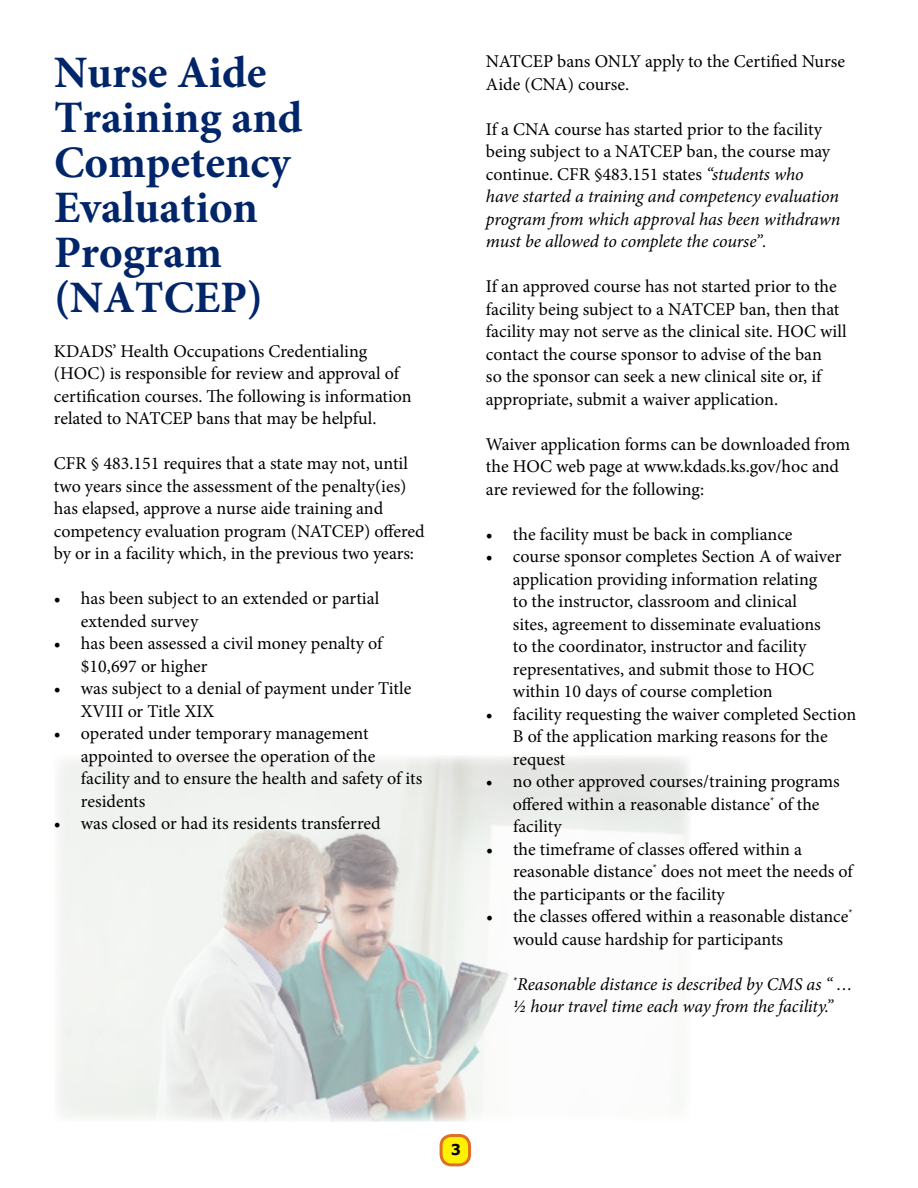
<style>
.page{position:relative;width:918px;height:1188px;background:#fff}
.page>*{position:absolute;margin:0;border:0;box-sizing:border-box;transform-origin:0 0}
.t1{font:700 45px/45px "Minion Pro";color:#002569}
.t2{font:18px/22.5px "Minion Pro";color:#000}
.t3{font:italic 18px/22.5px "Minion Pro";letter-spacing:-.01em;color:#000}
.t4{font:700 15px "Tahoma";color:#000}
.s1{font-style:normal}
</style>
<div class="page">
<img style="left:59px;top:756px;width:630px;height:366px">
<div style="left:441px;top:1136px;width:29px;height:29px;background:#fff200;border-radius:10px"></div>
<div style="left:440px;top:1134px;width:31px;height:32px;border:3px solid #df6f25;border-radius:10px"></div>
<h1 class="t1" style="left:54px;top:49px;width:250px">Nurse Aide<br>Training and<br>Competency<br>Evaluation<br>Program (NATCEP)</h1>
<p class="t2" style="left:54px;top:340px;width:359px">KDADS’ Health Occupations Credentialing (HOC) is responsible for review and approval of certification courses. The following is information related to NATCEP bans that may be helpful.</p>
<p class="t2" style="left:54px;top:452px;width:372px">CFR § 483.151 requires that a state may not, until two years since the assessment of the penalty(ies) has elapsed, approve a nurse aide training and competency evaluation program (NATCEP) offered by or in a facility which, in the previous two years:</p>
<p class="t2" style="left:81px;top:587px;width:300px;text-indent:-27px">• has been subject to an extended or partial extended survey</p>
<p class="t2" style="left:81px;top:632px;width:303px;text-indent:-27px">• has been assessed a civil money penalty of $10,697 or higher</p>
<p class="t2" style="left:81px;top:677px;width:332px;text-indent:-27px">• was subject to a denial of payment under Title<br>XVIII or Title XIX</p>
<p class="t2" style="left:81px;top:722px;width:343px;text-indent:-27px">• operated under temporary management appointed to oversee the operation of the facility and to ensure the health and safety of its residents</p>
<p class="t2" style="left:54px;top:812px;width:328px">• was closed or had its residents transferred</p>
<p class="t2" style="left:486px;top:50px;width:361px">NATCEP bans ONLY apply to the Certified Nurse<br>Aide (CNA) course.</p>
<p class="t3" style="left:486px;top:118px;width:356px"><span class="s1">If a CNA course has started prior to the facility being subject to a NATCEP ban, the course may continue. CFR §483.151 states</span> “students who have started a training and competency evaluation program from which approval has been withdrawn must be allowed to complete the course”.</p>
<p class="t2" style="left:486px;top:275px;width:362px">If an approved course has not started prior to the facility being subject to a NATCEP ban, then that facility may not serve as the clinical site. HOC will contact the course sponsor to advise of the ban<br>so the sponsor can seek a new clinical site or, if appropriate, submit a waiver application.</p>
<p class="t2" style="left:486px;top:433px;width:366px">Waiver application forms can be downloaded from the HOC web page at www.kdads.ks.gov/hoc and are reviewed for the following:</p>
<p class="t2" style="left:486px;top:523px;width:308px">• the facility must be back in compliance</p>
<p class="t2" style="left:513px;top:545px;width:330px;text-indent:-27px">• course sponsor completes Section A of waiver application providing information relating<br>to the instructor, classroom and clinical<br>sites, agreement to disseminate evaluations<br>to the coordinator, instructor and facility representatives, and submit those to HOC within 10 days of course completion</p>
<p class="t2" style="left:513px;top:703px;width:345px;text-indent:-27px">• facility requesting the waiver completed Section<br>B of the application marking reasons for the request</p>
<p class="t2" style="left:513px;top:770px;width:328px;text-indent:-27px">• no other approved courses/training programs offered within a reasonable distance<sup>*</sup> of the facility</p>
<p class="t2" style="left:513px;top:838px;width:341px;text-indent:-27px">• the timeframe of classes offered within a reasonable distance<sup>*</sup> does not meet the needs of the participants or the facility</p>
<p class="t2" style="left:513px;top:905px;width:341px;text-indent:-27px">• the classes offered within a reasonable distance<sup>* </sup>would cause hardship for participants</p>
<p class="t3" style="left:513px;top:973px;width:341px"><sup>*</sup>Reasonable distance is described by CMS as “ … ½ hour travel time each way from the facility.”</p>
<p class="t4" style="left:451px;top:1139px;width:11px">3</p>
</div>
